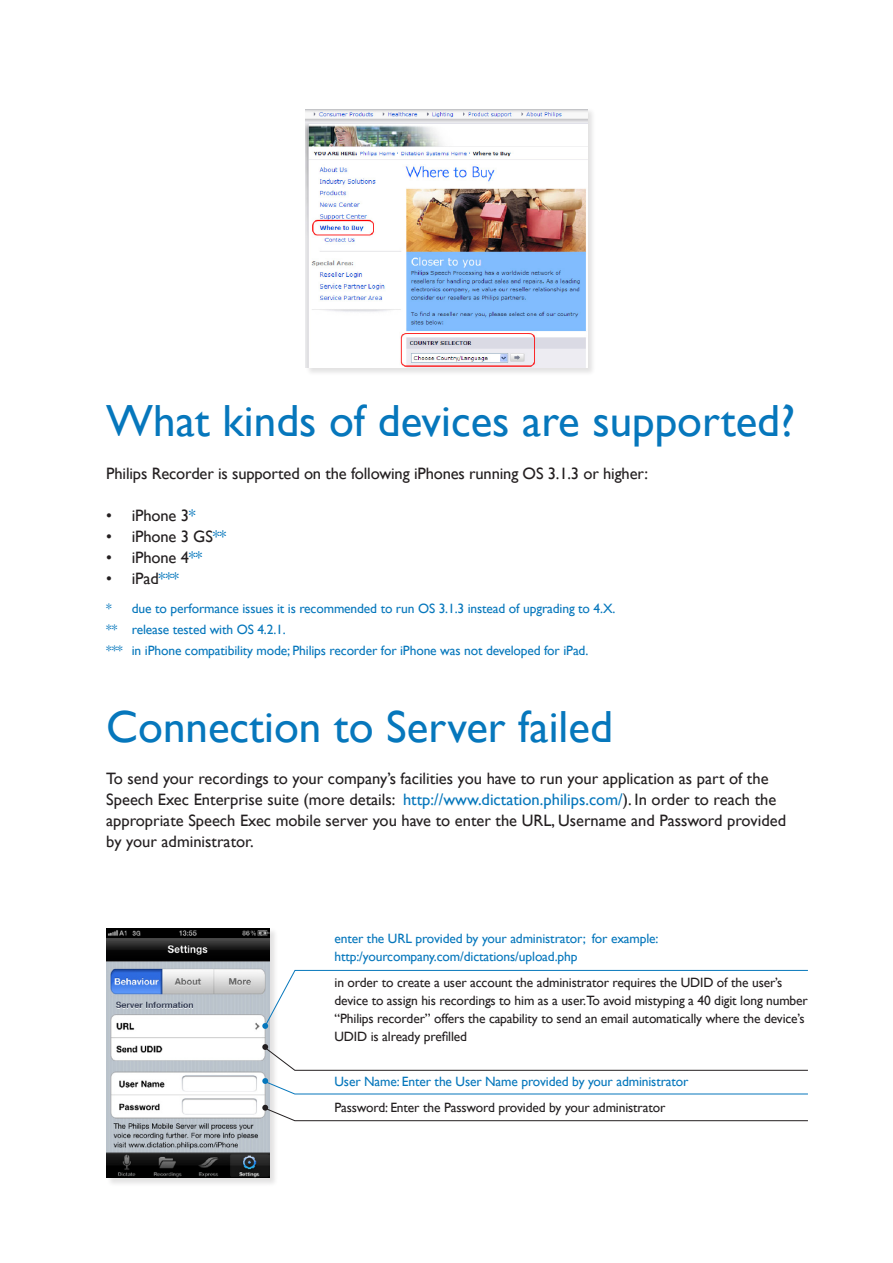
<style>
.page{position:relative;width:893px;height:1263px;background:#fff}
.page>*{position:absolute;margin:0;border:0;box-sizing:border-box;transform-origin:0 0}
.t1{font:45px "Gill Sans";color:#0677bc}
.t2{font:16.5px/21px "Gill Sans";color:#231f20}
.t3{font:13.5px/18px "Gill Sans";letter-spacing:-.01em;color:#0677bc}
.t4{font:13.5px/18px "Gill Sans";letter-spacing:-.01em;color:#231f20}
.s1{color:#0677bc}
</style>
<div class="page">
<div style="left:305px;top:107px;width:290px;height:269px;background:#231f20;opacity:.13"></div>
<img style="left:306px;top:107px;width:281px;height:260px">
<div style="left:106px;top:928px;width:172px;height:259px;background:#231f20;opacity:.13"></div>
<img style="left:106px;top:928px;width:164px;height:250px">
<svg style="left:262px;top:970px;width:546px;height:59px"></svg>
<svg style="left:262px;top:1078px;width:546px;height:17px"></svg>
<svg style="left:262px;top:1044px;width:546px;height:27px"></svg>
<svg style="left:262px;top:1105px;width:546px;height:16px"></svg>
<p class="t1" style="left:106px;top:394px;width:690px">What kinds of devices are supported?</p>
<p class="t2" style="left:106px;top:462px;width:543px">Philips Recorder is supported on the following iPhones running OS 3.1.3 or higher:</p>
<p class="t2" style="left:106px;top:504px;width:91px">• iPhone 3<span class="s1">*</span></p>
<p class="t2" style="left:106px;top:525px;width:122px">• iPhone 3 GS<span class="s1">**</span></p>
<p class="t2" style="left:106px;top:546px;width:98px">• iPhone 4<span class="s1">**</span></p>
<p class="t2" style="left:106px;top:567px;width:74px">• iPad<span class="s1">***</span></p>
<p class="t3" style="left:106px;top:599px;width:511px">* due to performance issues it is recommended to run OS 3.1.3 instead of upgrading to 4.X.</p>
<p class="t3" style="left:106px;top:620px;width:181px">** release tested with OS 4.2.1.</p>
<p class="t3" style="left:106px;top:641px;width:484px">*** in iPhone compatibility mode; Philips recorder for iPhone was not developed for iPad.</p>
<p class="t1" style="left:106px;top:700px;width:508px">Connection to Server failed</p>
<p class="t2" style="left:106px;top:768px;width:681px">To send your recordings to your company’s facilities you have to run your application as part of the<br>Speech Exec Enterprise suite (more details: <span class="s1">http://www.dictation.philips.com/</span>). In order to reach the appropriate Speech Exec mobile server you have to enter the URL, Username and Password provided</p>
<p class="t2" style="left:106px;top:831px;width:149px">by your administrator.</p>
<p class="t3" style="left:334px;top:929px;width:326px">enter the URL provided by your administrator; for example: http:/yourcompany.com/dictations/upload.php</p>
<p class="t4" style="left:334px;top:973px;width:475px">in order to create a user account the administrator requires the UDID of the user’s device to assign his recordings to him as a user.To avoid mistyping a 40 digit long number “Philips recorder” offers the capability to send an email automatically where the device’s UDID is already prefilled</p>
<p class="t3" style="left:334px;top:1072px;width:356px">User Name: Enter the User Name provided by your administrator</p>
<p class="t4" style="left:334px;top:1098px;width:332px">Password: Enter the Password provided by your administrator</p>
</div>
